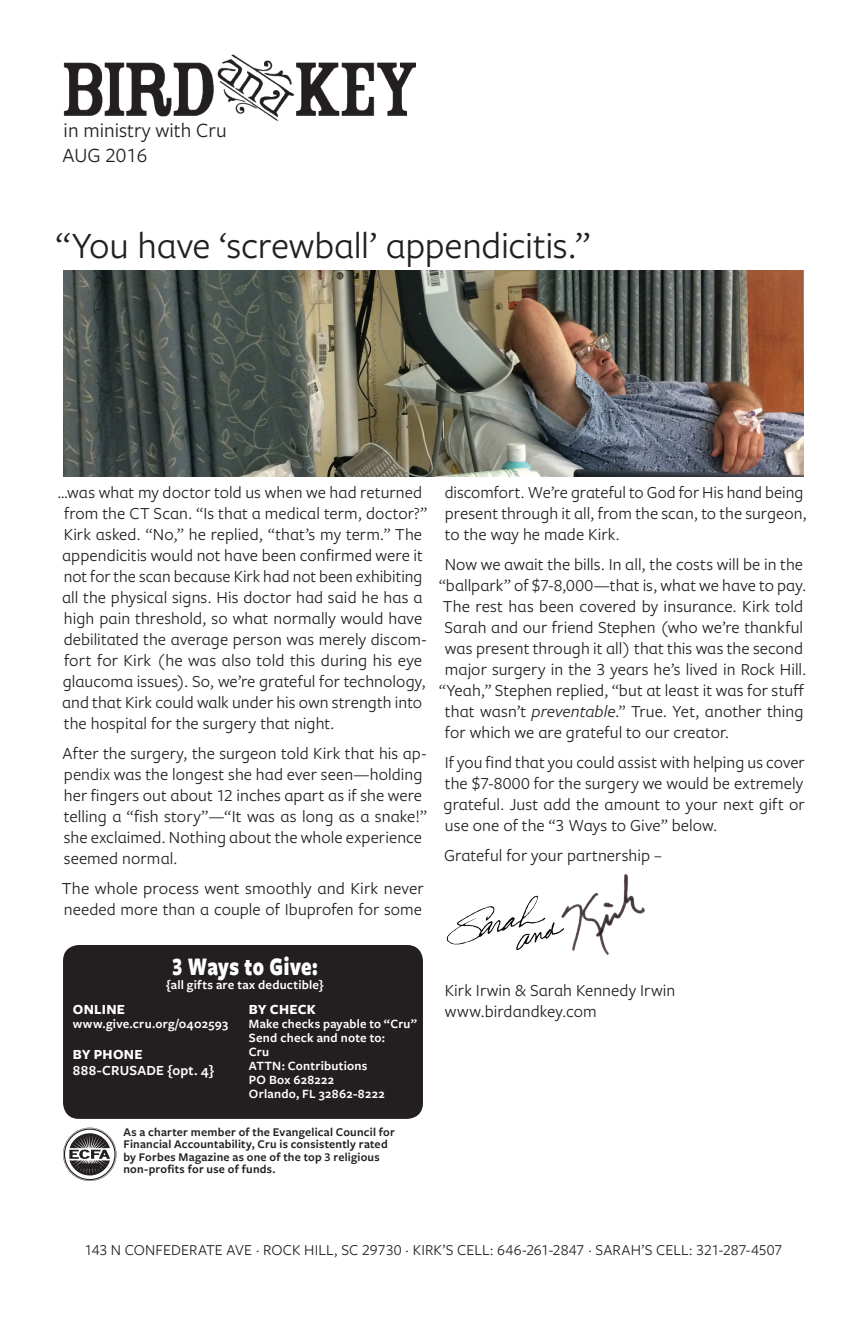
<style>
.page{position:relative;width:867px;height:1323px;background:#fff}
.page>*{position:absolute;margin:0;border:0;box-sizing:border-box;transform-origin:0 0}
.body{font:38.5px "Freight Sans Pro";letter-spacing:-.005em;color:#231f20}
.DATES{font:900 26.25px "Freight Sans Pro";letter-spacing:.02em;color:#fff;scale:.75 1}
.t1{font:21px "Freight Sans Pro";color:#231f20}
.body-2{font:17.5px/21px "Freight Sans Pro";letter-spacing:.005em;color:#231f20}
.closing{font:17.5px "Freight Sans Pro";letter-spacing:.005em;color:#231f20}
.contact_info{font:15.75px "Freight Sans Pro";letter-spacing:.005em;color:#231f20}
.giving_subheaders{font:700 14.35px "Freight Sans Pro";letter-spacing:.02em;color:#fff}
.online_giving_info{font:600 14.35px "Freight Sans Pro";letter-spacing:.015em;color:#fff}
.online_giving_info-2{font:600 13.12px "Freight Sans Pro";letter-spacing:.015em;color:#fff}
.tag_line{font:600 13.12px "Freight Sans Pro";letter-spacing:.015em;color:#fff}
.online_giving_info-3{font:600 12.25px/12.2px "Freight Sans Pro";letter-spacing:.02em;color:#231f20}
.s1{font-style:italic}
</style>
<div class="page">
<img style="left:63px;top:54px;width:353px;height:67px">
<img style="left:63px;top:271px;width:740px;height:205px">
<img style="left:446px;top:873px;width:199px;height:82px">
<div style="left:63px;top:945px;width:360px;height:174px;background:#231f20;border-radius:16px"></div>
<svg style="left:63px;top:1127px;width:53px;height:54px"></svg>
<p class="t1" style="left:64px;top:116px;width:164px">in ministry with Cru</p>
<p class="t1" style="left:63px;top:141px;width:86px">AUG 2016</p>
<p class="body" style="left:56px;top:220px;width:535px">“You have ‘screwball’ appendicitis.”</p>
<p class="body-2" style="left:58px;top:481px;width:371px">…was what my doctor told us when we had returned from the CT Scan. “Is that a medical term, doctor?” Kirk asked. “No,” he replied, “that’s my term.” The appendicitis would not have been confirmed were it not for the scan because Kirk had not been exhibiting all the physical signs. His doctor had said he has a high pain threshold, so what normally would have debilitated the average person was merely discom&shy;fort for Kirk (he was also told this during his eye glaucoma issues). So, we’re grateful for technology, and that Kirk could walk under his own strength into the hospital for the surgery that night.</p>
<p class="body-2" style="left:63px;top:742px;width:366px">After the surgery, the surgeon told Kirk that his ap&shy;pendix was the longest she had ever seen—holding her fingers out about 12 inches apart as if she were telling a “fish story”—“It was as long as a snake!” she exclaimed. Nothing about the whole experience seemed normal.</p>
<p class="body-2" style="left:62px;top:877px;width:363px">The whole process went smoothly and Kirk never needed more than a couple of Ibuprofen for some</p>
<p class="body-2" style="left:444px;top:481px;width:363px">discomfort. We’re grateful to God for His hand being present through it all, from the scan, to the surgeon, to the way he made Kirk.</p>
<p class="body-2" style="left:444px;top:553px;width:360px">Now we await the bills. In all, the costs will be in the</p>
<p class="body-2" style="left:439px;top:574px;width:369px">“ballpark” of $7-8,000—that is, what we have to pay.</p>
<p class="body-2" style="left:443px;top:595px;width:361px">The rest has been covered by insurance. Kirk told</p>
<p class="body-2" style="left:444px;top:616px;width:360px">Sarah and our friend Stephen (who we’re thankful</p>
<p class="body-2" style="left:445px;top:637px;width:360px">was present through it all) that this was the second</p>
<p class="body-2" style="left:444px;top:658px;width:363px">major surgery in the 3 years he’s lived in Rock Hill.</p>
<p class="body-2" style="left:439px;top:679px;width:366px">“Yeah,” Stephen replied, “but at least it was for stuff</p>
<p class="body-2" style="left:445px;top:700px;width:360px">that wasn’t <span class="s1">preventable</span>.” True. Yet, another thing</p>
<p class="body-2" style="left:445px;top:721px;width:286px">for which we are grateful to our creator.</p>
<p class="body-2" style="left:443px;top:751px;width:362px;text-align:justify">If you find that you could assist with helping us cover the $7-8000 for the surgery we would be extremely grateful. Just add the amount to your next gift or use one of the “3 Ways to Give” below.</p>
<p class="body-2" style="left:444px;top:844px;width:219px">Grateful for your partnership –</p>
<p class="DATES" style="left:172px;top:948px;width:195px">3 Ways to Give:</p>
<p class="tag_line" style="left:166px;top:976px;width:159px">{all gifts are tax deductible}</p>
<p class="giving_subheaders" style="left:73px;top:999px;width:54px">ONLINE</p>
<p class="online_giving_info-2" style="left:73px;top:1014px;width:157px">www.give.cru.org/0402593</p>
<p class="giving_subheaders" style="left:73px;top:1045px;width:71px">BY PHONE</p>
<p class="online_giving_info" style="left:73px;top:1060px;width:143px">888-CRUSADE {opt. 4}</p>
<p class="giving_subheaders" style="left:249px;top:999px;width:68px">BY CHECK</p>
<p class="online_giving_info-2" style="left:249px;top:1014px;width:170px">Make checks payable to “Cru”</p>
<p class="online_giving_info-2" style="left:249px;top:1028px;width:138px">Send check and note to:</p>
<p class="online_giving_info-2" style="left:249px;top:1042px;width:22px">Cru</p>
<p class="online_giving_info-2" style="left:249px;top:1056px;width:120px">ATTN: Contributions</p>
<p class="online_giving_info-2" style="left:249px;top:1070px;width:87px">PO Box 628222</p>
<p class="online_giving_info-2" style="left:249px;top:1084px;width:137px">Orlando, FL 32862-8222</p>
<p class="online_giving_info-3" style="left:123px;top:1126px;width:273px">As a charter member of the Evangelical Council for Financial Accountability, Cru is consistently rated by Forbes Magazine as one of the top 3 religious non-profits for use of funds.</p>
<p class="closing" style="left:444px;top:978px;width:232px">Kirk Irwin &amp; Sarah Kennedy Irwin</p>
<p class="closing" style="left:445px;top:999px;width:153px">www.birdandkey.com</p>
<p class="contact_info" style="left:85px;top:1239px;width:699px">143 N CONFEDERATE AVE · ROCK HILL, SC 29730 · KIRK’S CELL: 646-261-2847 · SARAH’S CELL: 321-287-4507</p>
</div>
